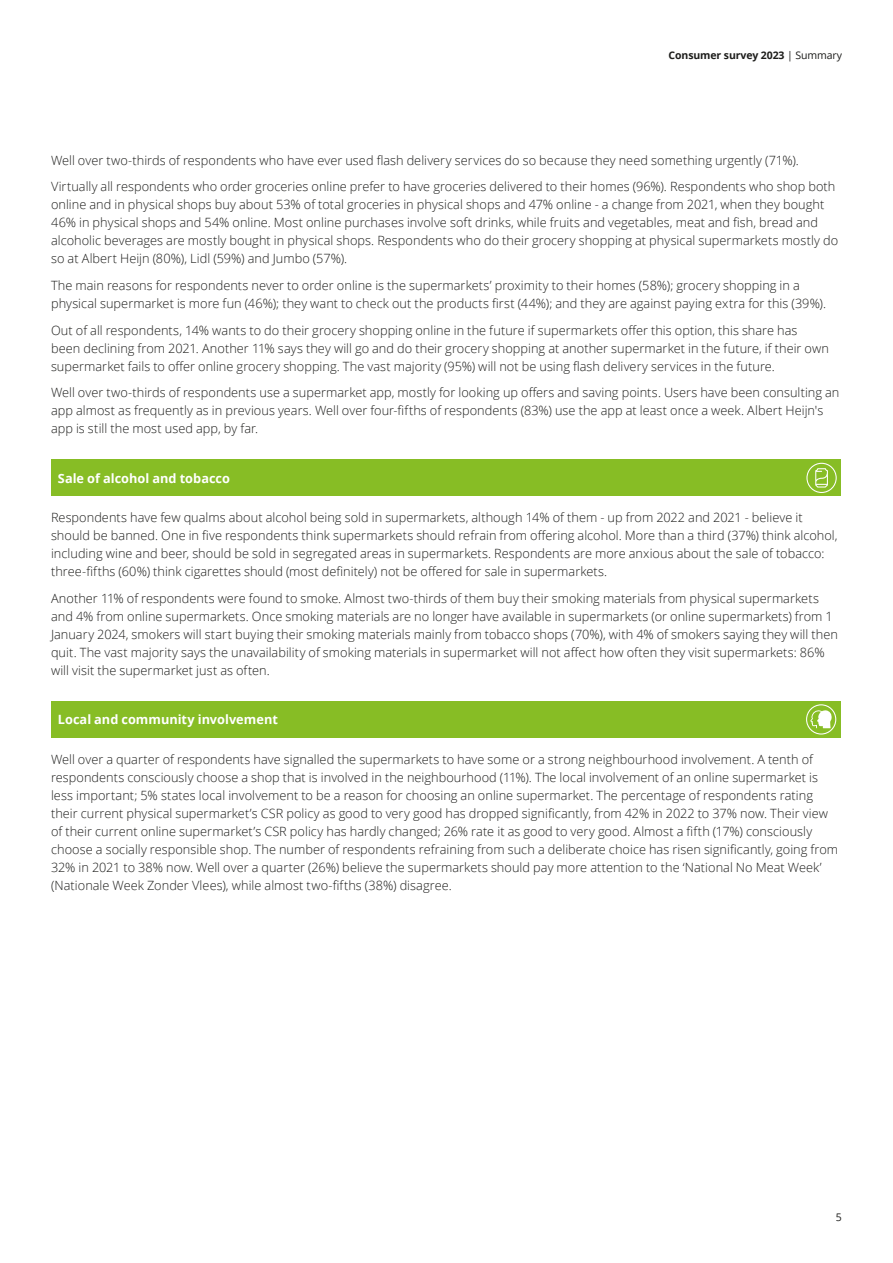
<style>
.page{position:relative;width:893px;height:1263px;background:#fff}
.page>*{position:absolute;margin:0;border:0;box-sizing:border-box;transform-origin:0 0}
.Body_copy__8_5_12pt{font:300 12.75px/18px "Open Sans";letter-spacing:.005em;color:#1d1d1b}
.Subhead_A__8_5_12pt{font:700 12.75px "Open Sans";color:#fff}
.Brochure_title___Left_pg__folio_7_9_5pt{font:700 10.5px "Open Sans";letter-spacing:-.01em;color:#1d1d1b}
.t1{font:10.5px "Open Sans";color:#1d1d1b}
.s1{font-weight:400}
</style>
<div class="page">
<div style="left:51px;top:459px;width:789px;height:37px;background:#87bd25"></div>
<svg style="left:806px;top:463px;width:31px;height:30px"></svg>
<div style="left:51px;top:701px;width:789px;height:37px;background:#87bd25"></div>
<svg style="left:806px;top:704px;width:30px;height:30px"></svg>
<p class="Brochure_title___Left_pg__folio_7_9_5pt" style="left:669px;top:48px;width:175px">Consumer survey 2023 <span class="s1">| Summary</span></p>
<p class="Body_copy__8_5_12pt" style="left:51px;top:151px;width:749px">Well over two-thirds of respondents who have ever used flash delivery services do so because they need something urgently (71%).</p>
<p class="Body_copy__8_5_12pt" style="left:51px;top:177px;width:789px">Virtually all respondents who order groceries online prefer to have groceries delivered to their homes (96%). Respondents who shop both online and in physical shops buy about 53% of total groceries in physical shops and 47% online - a change from 2021, when they bought 46% in physical shops and 54% online. Most online purchases involve soft drinks, while fruits and vegetables, meat and fish, bread and alcoholic beverages are mostly bought in physical shops. Respondents who do their grocery shopping at physical supermarkets mostly do so at Albert Heijn (80%), Lidl (59%) and Jumbo (57%).</p>
<p class="Body_copy__8_5_12pt" style="left:51px;top:276px;width:777px">The main reasons for respondents never to order online is the supermarkets’ proximity to their homes (58%); grocery shopping in a physical supermarket is more fun (46%); they want to check out the products first (44%); and they are against paying extra for this (39%).</p>
<p class="Body_copy__8_5_12pt" style="left:51px;top:320px;width:779px">Out of all respondents, 14% wants to do their grocery shopping online in the future if supermarkets offer this option, this share has been declining from 2021. Another 11% says they will go and do their grocery shopping at another supermarket in the future, if their own supermarket fails to offer online grocery shopping. The vast majority (95%) will not be using flash delivery services in the future.</p>
<p class="Body_copy__8_5_12pt" style="left:51px;top:383px;width:790px">Well over two-thirds of respondents use a supermarket app, mostly for looking up offers and saving points. Users have been consulting an app almost as frequently as in previous years. Well over four-fifths of respondents (83%) use the app at least once a week. Albert Heijn's app is still the most used app, by far.</p>
<p class="Subhead_A__8_5_12pt" style="left:58px;top:469px;width:174px">Sale of alcohol and tobacco</p>
<p class="Body_copy__8_5_12pt" style="left:51px;top:508px;width:788px">Respondents have few qualms about alcohol being sold in supermarkets, although 14% of them - up from 2022 and 2021 - believe it should be banned. One in five respondents think supermarkets should refrain from offering alcohol. More than a third (37%) think alcohol, including wine and beer, should be sold in segregated areas in supermarkets. Respondents are more anxious about the sale of tobacco: three-fifths (60%) think cigarettes should (most definitely) not be offered for sale in supermarkets.</p>
<p class="Body_copy__8_5_12pt" style="left:51px;top:589px;width:788px">Another 11% of respondents were found to smoke. Almost two-thirds of them buy their smoking materials from physical supermarkets and 4% from online supermarkets. Once smoking materials are no longer have available in supermarkets (or online supermarkets) from 1<br>January 2024, smokers will start buying their smoking materials mainly from tobacco shops (70%), with 4% of smokers saying they will then quit. The vast majority says the unavailability of smoking materials in supermarket will not affect how often they visit supermarkets: 86% will visit the supermarket just as often.</p>
<p class="Subhead_A__8_5_12pt" style="left:58px;top:711px;width:222px">Local and community involvement</p>
<p class="Body_copy__8_5_12pt" style="left:51px;top:750px;width:789px">Well over a quarter of respondents have signalled the supermarkets to have some or a strong neighbourhood involvement. A tenth of respondents consciously choose a shop that is involved in the neighbourhood (11%). The local involvement of an online supermarket is less important; 5% states local involvement to be a reason for choosing an online supermarket. The percentage of respondents rating their current physical supermarket’s CSR policy as good to very good has dropped significantly, from 42% in 2022 to 37% now. Their view of their current online supermarket’s CSR policy has hardly changed; 26% rate it as good to very good. Almost a fifth (17%) consciously choose a socially responsible shop. The number of respondents refraining from such a deliberate choice has risen significantly, going from 32% in 2021 to 38% now. Well over a quarter (26%) believe the supermarkets should pay more attention to the ‘National No Meat Week’ (Nationale Week Zonder Vlees), while almost two-fifths (38%) disagree.</p>
<p class="t1" style="left:836px;top:1210px;width:8px">5</p>
</div>
